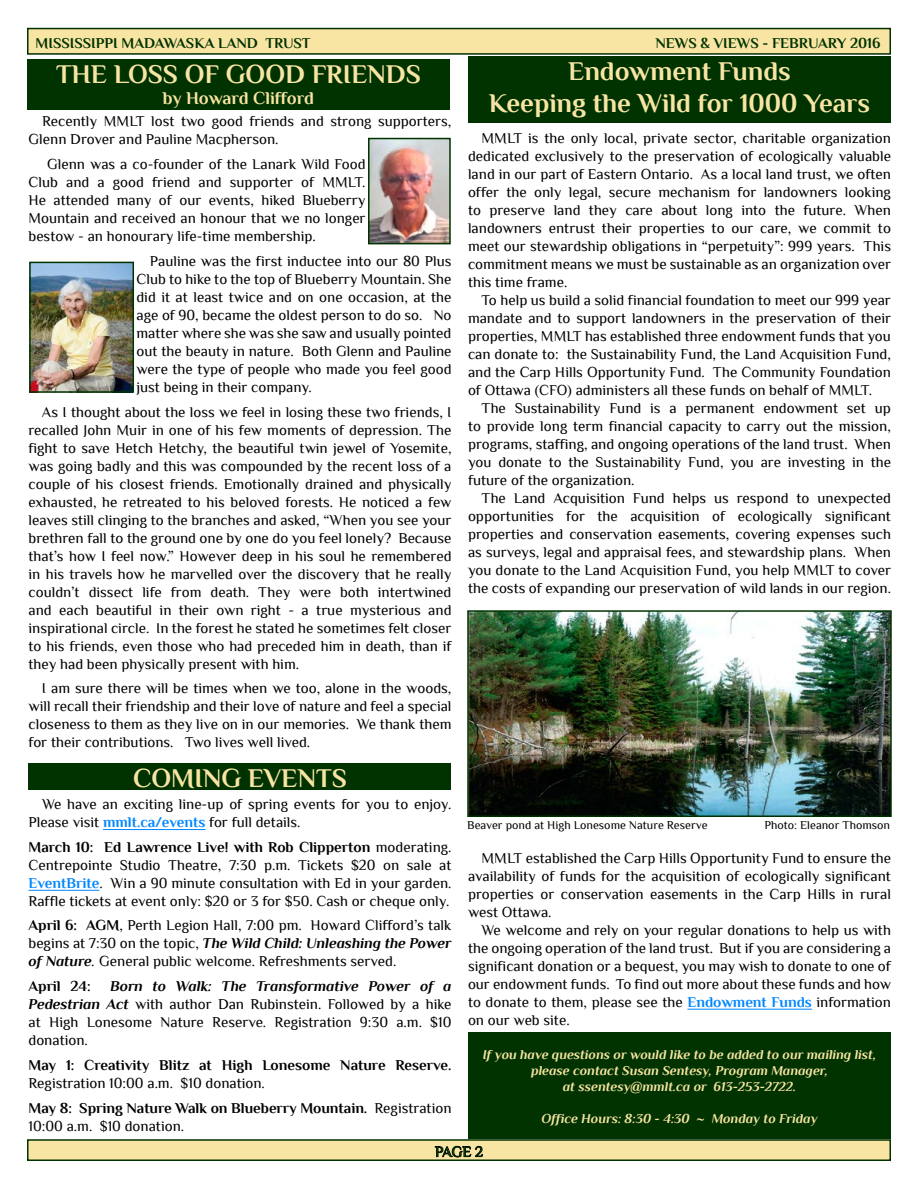
<style>
.page{position:relative;width:918px;height:1188px;background:#fff}
.page>*{position:absolute;margin:0;border:0;box-sizing:border-box;transform-origin:0 0}
.t1{font:700 27px/32.4px "Philosopher";color:#f9e5a3;text-align:center}
.t2{font:700 18px "Philosopher";letter-spacing:-.005em;color:#f9e5a3}
.t3{font:15px/18px "Philosopher";color:#000;text-align:justify}
.t4{font:700 15px "Philosopher";color:#000}
.t5{font:700 15px "Philosopher";color:#003100}
.t6{font:15px "Philosopher";color:#003100}
.t7{font:italic 700 13.5px/16.2px "Philosopher";color:#f9e5a3;text-align:center}
.t8{font:12px "Philosopher";color:#000}
.s1{font-weight:700;color:#0087ff}
.s2{font-weight:700}
.s3{font-weight:700;font-style:italic}
.s4{font-style:italic}
</style>
<div class="page">
<div style="left:28px;top:29px;width:862px;height:25px;background:#f9e5a3"></div>
<div style="left:27px;top:28px;width:864px;height:27px;border:2px solid #003100"></div>
<div style="left:28px;top:1140px;width:862px;height:20px;background:#f9e5a3"></div>
<svg style="left:434px;top:1146px;width:49px;height:12px"></svg>
<div style="left:27px;top:1139px;width:864px;height:22px;border:2px solid #003100"></div>
<div style="left:468px;top:1032px;width:423px;height:106px;background:#030"></div>
<div style="left:27px;top:59px;width:423px;height:51px;background:#030"></div>
<img style="left:32px;top:265px;width:99px;height:125px">
<div style="left:29px;top:262px;width:105px;height:131px;border:2px solid #030"></div>
<div style="left:28px;top:763px;width:424px;height:27px;background:#030"></div>
<hr style="left:103px;top:829px;width:102px;height:1px;background:#0087ff">
<hr style="left:28px;top:890px;width:71px;height:1px;background:#0087ff">
<img style="left:371px;top:141px;width:77px;height:100px">
<div style="left:368px;top:138px;width:83px;height:106px;border:2px solid #030"></div>
<div style="left:468px;top:56px;width:423px;height:67px;background:#030"></div>
<hr style="left:687px;top:1009px;width:125px;height:1px;background:#0087ff">
<img style="left:470px;top:613px;width:419px;height:201px">
<div style="left:467px;top:610px;width:425px;height:207px;border:2px solid #030"></div>
<p class="t5" style="left:36px;top:35px;width:276px">MISSISSIPPI MADAWASKA LAND TRUST</p>
<p class="t5" style="left:656px;top:35px;width:226px">NEWS &amp; VIEWS - FEBRUARY 2016</p>
<h1 class="t1" style="left:56px;top:58px;width:366px">THE LOSS OF GOOD FRIENDS</h1>
<p class="t2" style="left:163px;top:89px;width:153px">by Howard Clifford</p>
<p class="t3" style="left:28px;top:112px;width:424px;text-indent:14px">Recently MMLT lost two good friends and strong supporters,<br>Glenn Drover and Pauline Macpherson.</p>
<p class="t3" style="left:28px;top:155px;width:339px;text-indent:19px">Glenn was a co-founder of the Lanark Wild Food Club and a good friend and supporter of MMLT.<br>He attended many of our events, hiked Blueberry Mountain and received an honour that we no longer bestow - an honourary life-time membership.</p>
<p class="t3" style="left:136px;top:252px;width:317px;text-indent:14px">Pauline was the first inductee into our 80 Plus Club to hike to the top of Blueberry Mountain. She did it at least twice and on one occasion, at the age of 90, became the oldest person to do so. No matter where she was she saw and usually pointed out the beauty in nature. Both Glenn and Pauline were the type of people who made you feel good just being in their company.</p>
<p class="t3" style="left:28px;top:403px;width:425px;text-indent:14px">As I thought about the loss we feel in losing these two friends, I recalled John Muir in one of his few moments of depression. The fight to save Hetch Hetchy, the beautiful twin jewel of Yosemite, was going badly and this was compounded by the recent loss of a couple of his closest friends. Emotionally drained and physically exhausted, he retreated to his beloved forests. He noticed a few leaves still clinging to the branches and asked, “When you see your brethren fall to the ground one by one do you feel lonely? Because that’s how I feel now.” However deep in his soul he remembered in his travels how he marvelled over the discovery that he really couldn’t dissect life from death. They were both intertwined and each beautiful in their own right - a true mysterious and inspirational circle. In the forest he stated he sometimes felt closer to his friends, even those who had preceded him in death, than if they had been physically present with him.</p>
<p class="t3" style="left:28px;top:679px;width:425px;text-indent:14px">I am sure there will be times when we too, alone in the woods, will recall their friendship and their love of nature and feel a special closeness to them as they live on in our memories. We thank them for their contributions. Two lives well lived.</p>
<h1 class="t1" style="left:133px;top:762px;width:215px">COMING EVENTS</h1>
<p class="t3" style="left:28px;top:795px;width:424px;text-indent:14px">We have an exciting line-up of spring events for you to enjoy.<br>Please visit <span class="s1">mmlt.ca/events</span> for full details.</p>
<p class="t3" style="left:28px;top:838px;width:425px"><span class="s2">March 10: Ed Lawrence Live! with Rob Clipperton</span> moderating.<br>Centrepointe Studio Theatre, 7:30 p.m. Tickets $20 on sale at <span class="s1">EventBrite</span>. Win a 90 minute consultation with Ed in your garden.<br>Raffle tickets at event only: $20 or 3 for $50. Cash or cheque only.</p>
<p class="t3" style="left:28px;top:917px;width:424px"><span class="s2">April 6: AGM</span>, Perth Legion Hall, 7:00 pm. Howard Clifford’s talk begins at 7:30 on the topic, <span class="s3">The Wild Child: Unleashing the Power of Nature</span><span class="s4">.</span> General public welcome. Refreshments served.</p>
<p class="t4" style="left:28px;top:978px;width:64px">April 24:</p>
<p class="t3" style="left:28px;top:977px;width:425px;text-indent:82px"><span class="s3">Born to Walk: The Transformative Power of a Pedestrian Act</span> with author Dan Rubinstein. Followed by a hike at High Lonesome Nature Reserve. Registration 9:30 a.m. $10 donation.</p>
<p class="t4" style="left:28px;top:1057px;width:425px">May 1: Creativity Blitz at High Lonesome Nature Reserve.</p>
<p class="t3" style="left:28px;top:1071px;width:425px;line-height:24.8px">Registration 10:00 a.m. $10 donation.<br><span class="s2">May 8: Spring Nature Walk on Blueberry Mountain.</span> Registration</p>
<p class="t3" style="left:28px;top:1117px;width:157px">10:00 a.m. $10 donation.</p>
<h1 class="t1" style="left:489px;top:55px;width:383px">Endowment Funds<br>Keeping the Wild for 1000 Years</h1>
<p class="t3" style="left:468px;top:129px;width:425px;text-indent:14px">MMLT is the only local, private sector, charitable organization dedicated exclusively to the preservation of ecologically valuable land in our part of Eastern Ontario. As a local land trust, we often offer the only legal, secure mechanism for landowners looking to preserve land they care about long into the future. When landowners entrust their properties to our care, we commit to meet our stewardship obligations in “perpetuity”: 999 years. This commitment means we must be sustainable as an organization over this time frame.</p>
<p class="t3" style="left:468px;top:291px;width:425px;text-indent:14px">To help us build a solid financial foundation to meet our 999 year mandate and to support landowners in the preservation of their properties, MMLT has established three endowment funds that you can donate to: the Sustainability Fund, the Land Acquisition Fund, and the Carp Hills Opportunity Fund. The Community Foundation of Ottawa (CFO) administers all these funds on behalf of MMLT.</p>
<p class="t3" style="left:468px;top:399px;width:425px;text-indent:14px">The Sustainability Fund is a permanent endowment set up to provide long term financial capacity to carry out the mission, programs, staffing, and ongoing operations of the land trust. When you donate to the Sustainability Fund, you are investing in the future of the organization.</p>
<p class="t3" style="left:468px;top:489px;width:425px;text-indent:14px">The Land Acquisition Fund helps us respond to unexpected opportunities for the acquisition of ecologically significant properties and conservation easements, covering expenses such as surveys, legal and appraisal fees, and stewardship plans. When you donate to the Land Acquisition Fund, you help MMLT to cover the costs of expanding our preservation of wild lands in our region.</p>
<p class="t8" style="left:467px;top:819px;width:242px">Beaver pond at High Lonesome Nature Reserve</p>
<p class="t8" style="left:765px;top:819px;width:127px">Photo: Eleanor Thomson</p>
<p class="t3" style="left:468px;top:849px;width:425px;text-indent:14px">MMLT established the Carp Hills Opportunity Fund to ensure the availability of funds for the acquisition of ecologically significant properties or conservation easements in the Carp Hills in rural west Ottawa.</p>
<p class="t3" style="left:468px;top:921px;width:425px;text-indent:14px">We welcome and rely on your regular donations to help us with the ongoing operation of the land trust. But if you are considering a significant donation or a bequest, you may wish to donate to one of our endowment funds. To find out more about these funds and how to donate to them, please see the <span class="s1">Endowment Funds</span> information on our web site.</p>
<p class="t7" style="left:483px;top:1046px;width:395px">If you have questions or would like to be added to our mailing list, please contact Susan Sentesy, Program Manager,<br>at ssentesy@mmlt.ca or 613-253-2722.</p>
<p class="t7" style="left:541px;top:1111px;width:278px">Office Hours: 8:30 - 4:30 ~ Monday to Friday</p>
<p class="t6" style="left:435px;top:1144px;width:49px">PAGE 2</p>
</div>
